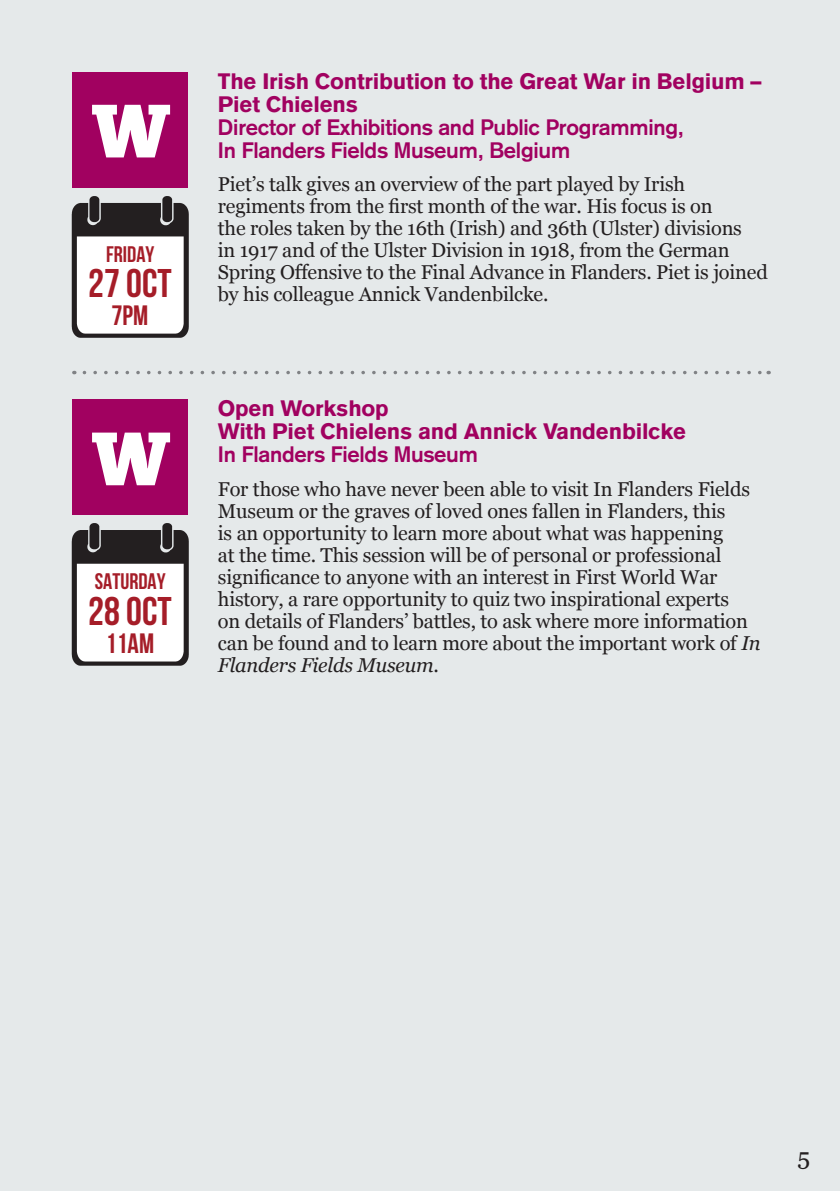
<style>
.page{position:relative;width:840px;height:1191px;background:#fff}
.page>*{position:absolute;margin:0;border:0;box-sizing:border-box;transform-origin:0 0}
.t1{font:75.4px "Chunk Five";color:#fff}
.t2{font:700 40px "Bebas Neue";color:#a51d28}
.t3{font:700 28px "Bebas Neue";color:#a51d28}
.t4{font:24px "Georgia";color:#231f20}
.t5{font:700 22.4px "Bebas Neue";color:#a51d28}
.t6{font:900 22px/23px "Akzidenz Grotesk";letter-spacing:-.01em;color:#a10160}
.t7{font:700 22px "Akzidenz Grotesk";letter-spacing:-.01em;color:#a10160}
.t8{font:20px/22px "Georgia";letter-spacing:-.01em;color:#231f20}
.s1{font-style:italic}
</style>
<div class="page">
<div style="left:0;top:0;width:839px;height:1191px;background:#e5e9ea"></div>
<svg style="left:84px;top:371px;width:684px;height:3px"></svg>
<div style="left:72px;top:72px;width:115px;height:115px;background:#a10160"></div>
<img style="left:71px;top:196px;width:118px;height:142px">
<div style="left:72px;top:400px;width:115px;height:115px;background:#a10160"></div>
<img style="left:71px;top:523px;width:118px;height:143px">
<p class="t1" style="left:93px;top:86px;width:78px">W</p>
<p class="t5" style="left:106px;top:241px;width:50px">FRIDAY</p>
<p class="t2" style="left:88px;top:261px;width:85px">27 OCT</p>
<p class="t3" style="left:111px;top:300px;width:38px">7PM</p>
<p class="t1" style="left:93px;top:414px;width:78px">W</p>
<p class="t5" style="left:95px;top:569px;width:72px">SATURDAY</p>
<p class="t2" style="left:88px;top:589px;width:85px">28 OCT</p>
<p class="t3" style="left:105px;top:627px;width:50px">11AM</p>
<p class="t6" style="left:218px;top:69px;width:544px">The Irish Contribution to the Great War in Belgium –<br>Piet Chielens</p>
<p class="t7" style="left:218px;top:114px;width:467px">Director of Exhibitions and Public Programming,</p>
<p class="t7" style="left:218px;top:137px;width:353px">In Flanders Fields Museum, Belgium</p>
<p class="t8" style="left:218px;top:172px;width:551px">Piet’s talk gives an overview of the part played by Irish regiments from the first month of the war. His focus is on<br>the roles taken by the 16th (Irish) and 36th (Ulster) divisions<br>in 1917 and of the Ulster Division in 1918, from the German Spring Offensive to the Final Advance in Flanders. Piet is joined by his colleague Annick Vandenbilcke.</p>
<p class="t6" style="left:218px;top:397px;width:172px">Open Workshop</p>
<p class="t6" style="left:218px;top:420px;width:469px">With Piet Chielens and Annick Vandenbilcke</p>
<p class="t7" style="left:218px;top:441px;width:261px">In Flanders Fields Museum</p>
<p class="t8" style="left:218px;top:477px;width:544px">For those who have never been able to visit In Flanders Fields Museum or the graves of loved ones fallen in Flanders, this<br>is an opportunity to learn more about what was happening<br>at the time. This session will be of personal or professional significance to anyone with an interest in First World War history, a rare opportunity to quiz two inspirational experts<br>on details of Flanders’ battles, to ask where more information can be found and to learn more about the important work of <span class="s1">In Flanders Fields Museum</span>.</p>
<p class="t4" style="left:797px;top:1139px;width:14px">5</p>
</div>
